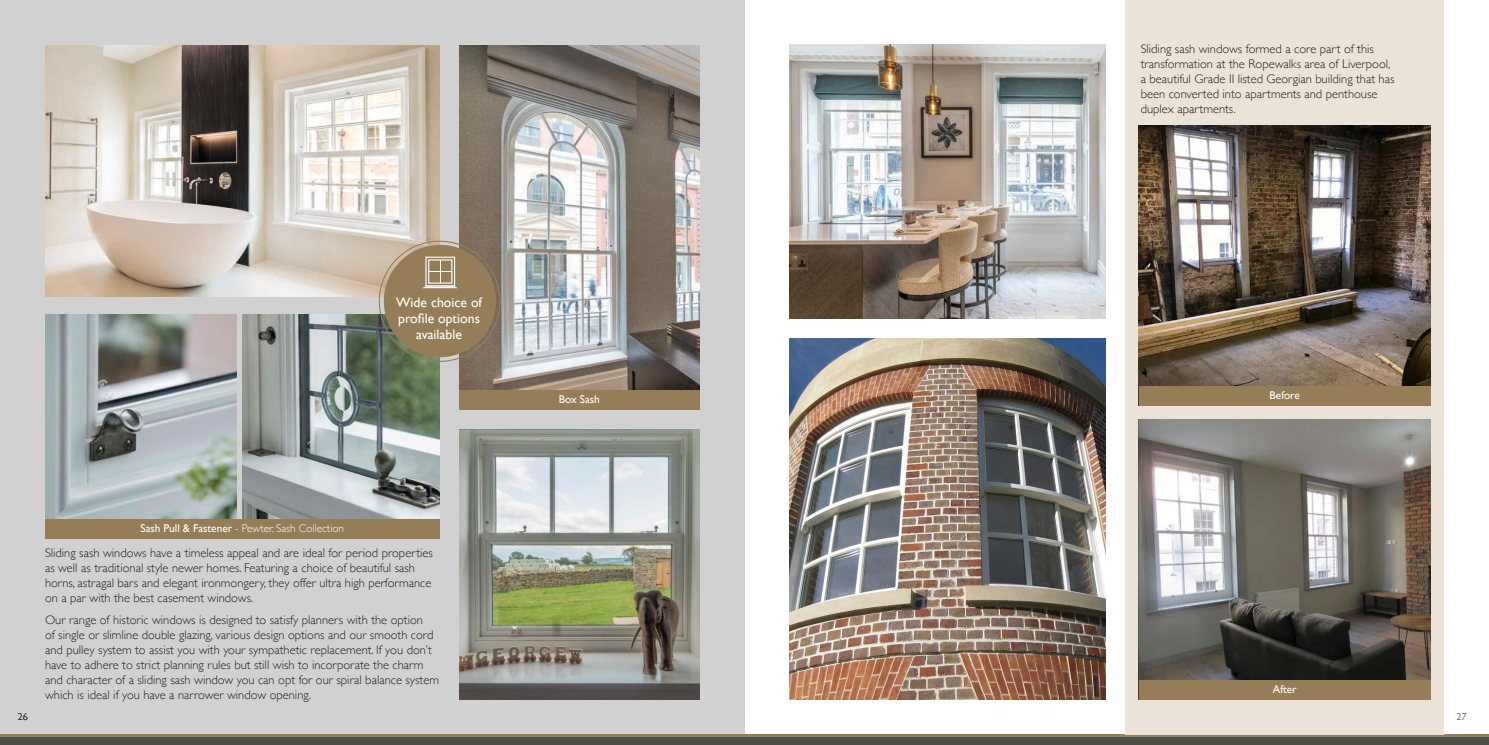
<style>
.page{position:relative;width:1489px;height:745px;background:#fff}
.page>*{position:absolute;margin:0;border:0;box-sizing:border-box;transform-origin:0 0}
.t1{font:13.75px/15.6px "Gill Sans";color:#fff;text-align:center}
.t2{font:300 12.5px/15px "Gill Sans";color:#241f1f}
.t3{font:300 11.25px "Gill Sans";color:#fff}
.t4{font:11.25px "Gill Sans";color:#fff}
.t5{font:300 10px "Gill Sans";color:#241f1f}
.s1{font-weight:400}
</style>
<div class="page">
<div style="left:0;top:0;width:744px;height:744px;background:#d2d1d2"></div>
<div style="left:0;top:736px;width:1488px;height:8px;background:#4b5047"></div>
<hr style="left:0;top:734px;width:1488px;height:2px;background:#957e57">
<img style="left:45px;top:45px;width:394px;height:251px">
<img style="left:459px;top:45px;width:240px;height:345px">
<img style="left:459px;top:429px;width:240px;height:269px">
<img style="left:242px;top:314px;width:197px;height:205px">
<img style="left:45px;top:314px;width:191px;height:205px">
<div style="left:45px;top:519px;width:394px;height:19px;background:#957e57"></div>
<div style="left:459px;top:390px;width:240px;height:19px;background:#957e57"></div>
<div style="left:1125px;top:0;width:318px;height:734px;background:#ebe3d8"></div>
<img style="left:789px;top:44px;width:316px;height:274px">
<img style="left:789px;top:338px;width:316px;height:361px">
<img style="left:1138px;top:125px;width:292px;height:261px">
<img style="left:1138px;top:419px;width:292px;height:261px">
<div style="left:1138px;top:386px;width:292px;height:19px;background:#957e57"></div>
<div style="left:1138px;top:680px;width:292px;height:19px;background:#957e57"></div>
<div style="left:384px;top:245px;width:112px;height:112px;background:#957e57;border-radius:50%"></div>
<div style="left:425px;top:256px;width:30px;height:30px;border:1px solid #fff"></div>
<svg style="left:422px;top:260px;width:35px;height:28px"></svg>
<p class="t1" style="left:396px;top:294px;width:87px">Wide choice of profile options available</p>
<p class="t3" style="left:140px;top:519px;width:205px"><span class="s1">Sash Pull &amp; Fastener</span> - Pewter, Sash Collection</p>
<p class="t2" style="left:45px;top:544px;width:389px">Sliding sash windows have a timeless appeal and are ideal for period properties as well as traditional style newer homes. Featuring a choice of beautiful sash horns, astragal bars and elegant ironmongery, they offer ultra high performance on a par with the best casement windows.</p>
<p class="t2" style="left:45px;top:611px;width:395px">Our range of historic windows is designed to satisfy planners with the option<br>of single or slimline double glazing, various design options and our smooth cord and pulley system to assist you with your sympathetic replacement. If you don’t have to adhere to strict planning rules but still wish to incorporate the charm and character of a sliding sash window you can opt for our spiral balance system which is ideal if you have a narrower window opening.</p>
<p class="t4" style="left:558px;top:392px;width:43px">Box Sash</p>
<p class="t2" style="left:1140px;top:41px;width:255px">Sliding sash windows formed a core part of this transformation at the Ropewalks area of Liverpool, a beautiful Grade II listed Georgian building that has been converted into apartments and penthouse duplex apartments.</p>
<p class="t4" style="left:1269px;top:388px;width:32px">Before</p>
<p class="t4" style="left:1272px;top:682px;width:25px">After</p>
<p class="t5" style="left:18px;top:708px;width:11px">26</p>
<p class="t5" style="left:1456px;top:708px;width:11px">27</p>
</div>
